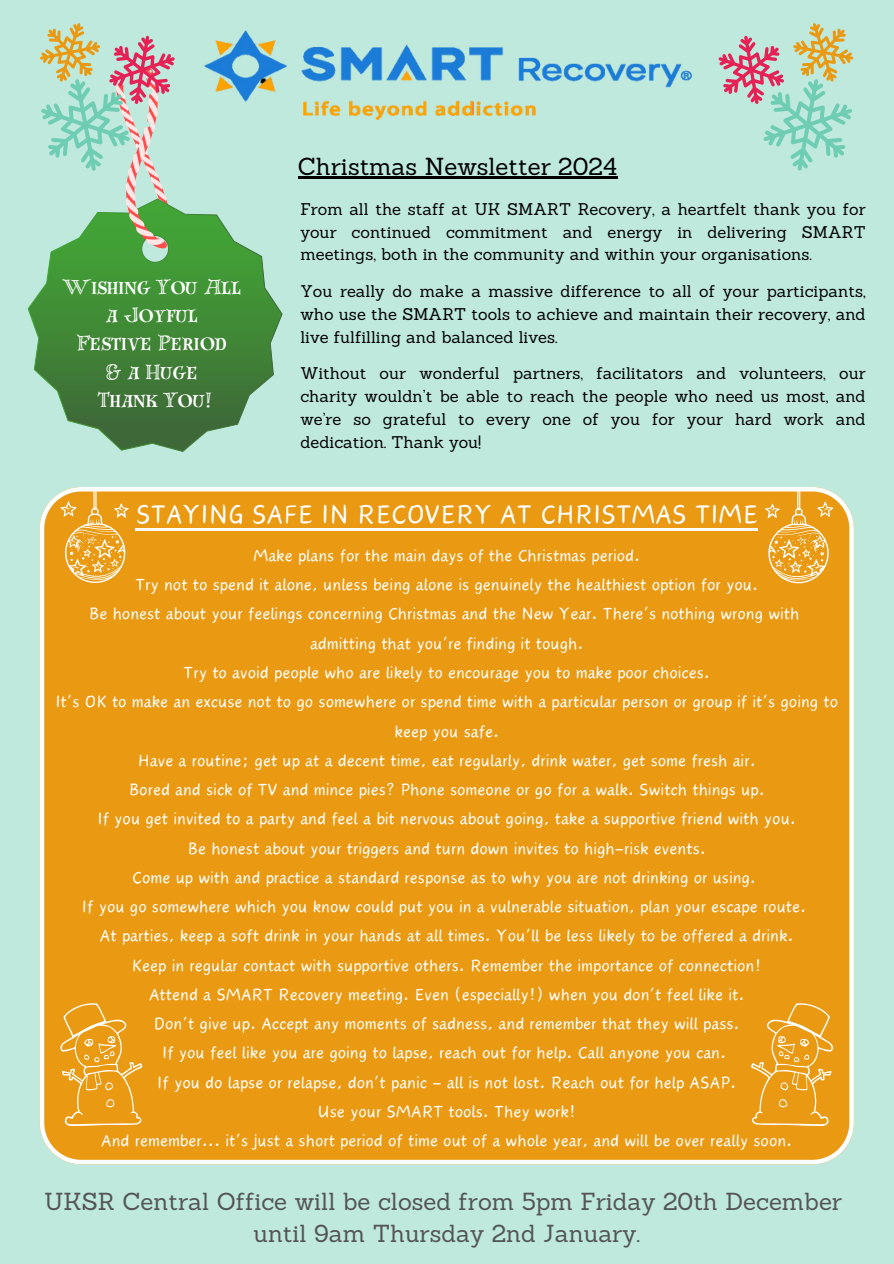
<style>
.page{position:relative;width:894px;height:1264px;background:#fff}
.page>*{position:absolute;margin:0;border:0;box-sizing:border-box;transform-origin:0 0}
.t1{font:33px "Canva Wander World";color:#fff}
.t2{font:24px/32.7px "Sanchez";color:#545454;text-align:center}
.t3{font:24px "Sanchez";color:#000}
.t4{font:21px/29.2px "Canva Wander World";color:#fff;text-align:center}
.t5{font:20.25px/28.3px "Festive Roman";color:#fff;text-align:center}
.t6{font:16.5px/22.8px "Sanchez";color:#000;text-align:justify}
</style>
<div class="page">
<div style="left:0;top:0;width:893px;height:1263px;background:#bfe9dd"></div>
<svg style="left:28px;top:208px;width:254px;height:244px"></svg>
<img style="left:204px;top:30px;width:488px;height:90px">
<svg style="left:718px;top:23px;width:136px;height:148px"></svg>
<svg style="left:28px;top:23px;width:148px;height:225px"></svg>
<div style="left:40px;top:487px;width:813px;height:677px;background:#ea9a12"></div>
<svg style="left:750px;top:1003px;width:82px;height:122px;background:#eca52e"></svg>
<svg style="left:60px;top:1003px;width:82px;height:122px;background:#eca52e"></svg>
<svg style="left:60px;top:487px;width:69px;height:96px;background:#eeaf45"></svg>
<svg style="left:764px;top:487px;width:69px;height:96px;background:#eeaf44"></svg>
<hr style="left:136px;top:528px;width:621px;height:3px;background:#fff">
<hr style="left:298px;top:177px;width:319px;height:2px;background:#000">
<p class="t5" style="left:62px;top:273px;width:180px">Wishing You All a Joyful<br>Festive Period<br>&amp; a Huge<br>Thank You!</p>
<p class="t3" style="left:298px;top:150px;width:321px">Christmas Newsletter 2024</p>
<p class="t6" style="left:300px;top:197px;width:566px">From all the staff at UK SMART Recovery, a heartfelt thank you for your continued commitment and energy in delivering SMART meetings, both in the community and within your organisations.</p>
<p class="t6" style="left:300px;top:279px;width:566px">You really do make a massive difference to all of your participants, who use the SMART tools to achieve and maintain their recovery, and live fulfilling and balanced lives.</p>
<h3 class="t6" style="left:300px;top:362px;width:566px">Without our wonderful partners, facilitators and volunteers, our charity wouldn’t be able to reach the people who need us most, and we’re so grateful to every one of you for your hard work and dedication. Thank you!</h3>
<h2 class="t1" style="left:136px;top:500px;width:623px">STAYING SAFE IN RECOVERY AT CHRISTMAS TIME</h2>
<p class="t4" style="left:55px;top:541px;width:784px">Make plans for the main days of the Christmas period.<br>Try not to spend it alone, unless being alone is genuinely the healthiest option for you.<br>Be honest about your feelings concerning Christmas and the New Year. There’s nothing wrong with<br>admitting that you’re finding it tough.<br>Try to avoid people who are likely to encourage you to make poor choices.<br>It’s OK to make an excuse not to go somewhere or spend time with a particular person or group if it’s going to keep you safe.<br>Have a routine; get up at a decent time, eat regularly, drink water, get some fresh air.<br>Bored and sick of TV and mince pies? Phone someone or go for a walk. Switch things up.<br>If you get invited to a party and feel a bit nervous about going, take a supportive friend with you.<br>Be honest about your triggers and turn down invites to high-risk events.<br>Come up with and practice a standard response as to why you are not drinking or using.<br>If you go somewhere which you know could put you in a vulnerable situation, plan your escape route.<br>At parties, keep a soft drink in your hands at all times. You’ll be less likely to be offered a drink.<br>Keep in regular contact with supportive others. Remember the importance of connection!<br>Attend a SMART Recovery meeting. Even (especially!) when you don’t feel like it.<br>Don’t give up. Accept any moments of sadness, and remember that they will pass.<br>If you feel like you are going to lapse, reach out for help. Call anyone you can.<br>If you do lapse or relapse, don’t panic - all is not lost. Reach out for help ASAP.<br>Use your SMART tools. They work!<br>And remember... it’s just a short period of time out of a whole year, and will be over really soon.</p>
<p class="t2" style="left:44px;top:1184px;width:799px">UKSR Central Office will be closed from 5pm Friday 20th December until 9am Thursday 2nd January.</p>
</div>
